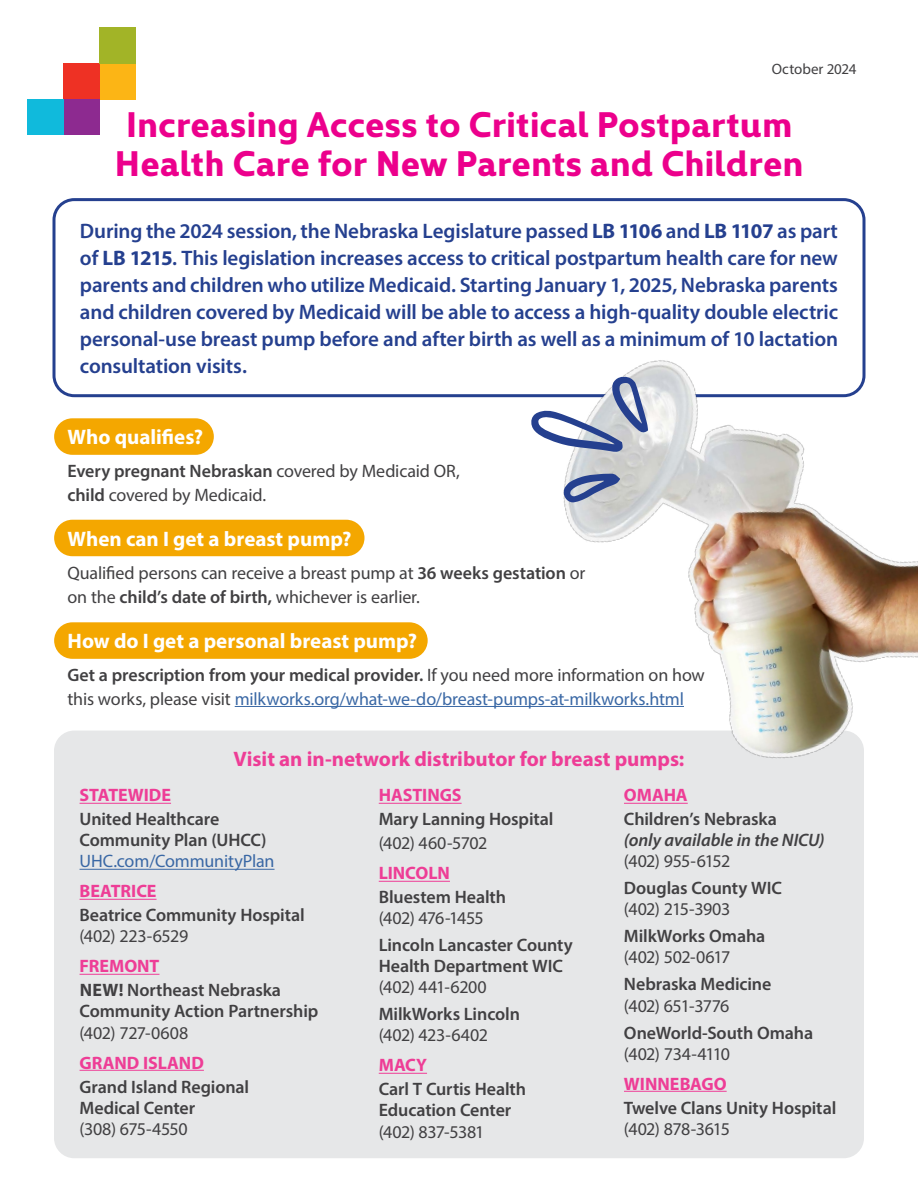
<style>
.page{position:relative;width:918px;height:1188px;background:#fff}
.page>*{position:absolute;margin:0;border:0;box-sizing:border-box;transform-origin:0 0}
.t1{font:700 36px/39px "Kyrial Display Pro";letter-spacing:-.005em;color:#ec008c;text-align:center}
.t2{font:600 21px/27px "Myriad Pro";letter-spacing:-.01em;color:#25408f;text-align:justify}
.t3{font:700 21px "Myriad Pro";color:#fff}
.t4{font:700 21px "Myriad Pro";color:#ee3d96}
.t5{font:600 18px/21px "Myriad Pro";letter-spacing:-.005em;color:#414042}
.t6{font:18px/24px "Myriad Pro";letter-spacing:-.015em;color:#414042}
.t7{font:18px/24px "Myriad Pro";letter-spacing:-.01em;color:#3a68a5}
.t8{font:18px "Myriad Pro";letter-spacing:-.035em;color:#414042}
.t9{font:700 18px "Myriad Pro";color:#ee3d96}
.t10{font:italic 600 18px "Myriad Pro";letter-spacing:-.005em;color:#414042}
.t11{font:18px "Myriad Pro";letter-spacing:-.04em;color:#414042}
.t12{font:15px "Myriad Pro";color:#414042}
.s1{font-weight:700}
.s2{font-weight:600}
.s3{font-weight:600;color:#414042}
.s4{color:#414042}
.s5{font-weight:700;color:#ee3d96}
</style>
<div class="page">
<div style="left:54px;top:731px;width:810px;height:427px;background:#e6e7e8;border-radius:20px"></div>
<div style="left:54px;top:418px;width:160px;height:37px;background:#f4a700;border-radius:18px"></div>
<div style="left:54px;top:520px;width:311px;height:36px;background:#f4a700;border-radius:18px"></div>
<div style="left:54px;top:622px;width:374px;height:37px;background:#f4a700;border-radius:18px"></div>
<div style="left:99px;top:63px;width:36px;height:36px;background:#fcb515"></div>
<div style="left:63px;top:63px;width:36px;height:36px;background:#ee3124"></div>
<div style="left:63px;top:99px;width:36px;height:36px;background:#8d2a90"></div>
<div style="left:27px;top:99px;width:36px;height:36px;background:#10badc"></div>
<div style="left:99px;top:27px;width:36px;height:36px;background:#a2b427"></div>
<div style="left:52px;top:198px;width:814px;height:199px;border:3px solid #25408f;border-radius:20px"></div>
<hr style="left:80px;top:803px;width:91px;height:1px;background:#ee3d96">
<hr style="left:80px;top:869px;width:195px;height:1px;background:#3a68a5">
<hr style="left:80px;top:899px;width:77px;height:1px;background:#ee3d96">
<hr style="left:80px;top:974px;width:79px;height:1px;background:#ee3d96">
<hr style="left:80px;top:1070px;width:124px;height:1px;background:#ee3d96">
<hr style="left:379px;top:803px;width:83px;height:1px;background:#ee3d96">
<hr style="left:379px;top:881px;width:71px;height:1px;background:#ee3d96">
<hr style="left:379px;top:1073px;width:48px;height:1px;background:#ee3d96">
<hr style="left:624px;top:1091px;width:103px;height:1px;background:#ee3d96">
<hr style="left:235px;top:706px;width:449px;height:1px;background:#3a68a5">
<img style="left:506px;top:249px;width:412px;height:555px">
<svg style="left:531px;top:376px;width:117px;height:76px"></svg>
<svg style="left:562px;top:474px;width:58px;height:29px;background:#8693b6"></svg>
<p class="t12" style="left:772px;top:60px;width:86px">October 2024</p>
<h1 class="t1" style="left:115px;top:102px;width:691px">Increasing Access to Critical Postpartum<br>Health Care for New Parents and Children</h1>
<p class="t2" style="left:80px;top:217px;width:760px">During the 2024 session, the Nebraska Legislature passed <span class="s1">LB 1106</span> and <span class="s1">LB 1107</span> as part of <span class="s1">LB 1215</span>. This legislation increases access to critical postpartum health care for new parents and children who utilize Medicaid. Starting January 1, 2025, Nebraska parents and children covered by Medicaid will be able to access a high-quality double electric personal-use breast pump before and after birth as well as a minimum of 10 lactation consultation visits.</p>
<p class="t3" style="left:68px;top:423px;width:137px">Who qualifies?</p>
<p class="t6" style="left:68px;top:458px;width:394px"><span class="s2">Every pregnant Nebraskan</span> covered by Medicaid OR, <span class="s2">child</span> covered by Medicaid.</p>
<p class="t3" style="left:68px;top:525px;width:285px">When can I get a breast pump?</p>
<p class="t6" style="left:68px;top:560px;width:519px">Qualified persons can receive a breast pump at <span class="s2">36 weeks gestation</span> or on the <span class="s2">child’s date of birth,</span> whichever is earlier.</p>
<p class="t3" style="left:68px;top:627px;width:351px">How do I get a personal breast pump?</p>
<p class="t7" style="left:68px;top:662px;width:639px"><span class="s3">Get a prescription from your medical provider.</span> <span class="s4">If you need more information on how this works, please visit</span> milkworks.org/what-we-do/breast-pumps-at-milkworks.html</p>
<p class="t4" style="left:234px;top:745px;width:452px">Visit an in-network distributor for breast pumps:</p>
<p class="t9" style="left:80px;top:784px;width:93px">STATEWIDE</p>
<p class="t5" style="left:80px;top:808px;width:188px">United Healthcare<br>Community Plan (UHCC)</p>
<p class="t7" style="left:80px;top:849px;width:196px">UHC.com/CommunityPlan</p>
<p class="t9" style="left:80px;top:880px;width:79px">BEATRICE</p>
<p class="t5" style="left:80px;top:904px;width:227px">Beatrice Community Hospital</p>
<p class="t6" style="left:80px;top:924px;width:110px">(402) 223-6529</p>
<p class="t5" style="left:80px;top:954px;width:203px;line-height:24px"><span class="s5">FREMONT<br></span><span class="s1">NEW!</span> Northeast Nebraska</p>
<p class="t5" style="left:80px;top:1001px;width:240px">Community Action Partnership</p>
<p class="t6" style="left:80px;top:1020px;width:110px">(402) 727-0608</p>
<p class="t9" style="left:80px;top:1051px;width:126px">GRAND ISLAND</p>
<p class="t5" style="left:80px;top:1076px;width:171px">Grand Island Regional<br>Medical Center</p>
<p class="t6" style="left:80px;top:1116px;width:110px">(308) 675-4550</p>
<p class="t9" style="left:379px;top:784px;width:84px">HASTINGS</p>
<p class="t5" style="left:379px;top:808px;width:176px">Mary Lanning Hospital</p>
<p class="t8" style="left:379px;top:832px;width:110px">(402) 460-5702</p>
<p class="t9" style="left:379px;top:862px;width:73px">LINCOLN</p>
<p class="t5" style="left:379px;top:886px;width:129px">Bluestem Health</p>
<p class="t11" style="left:379px;top:907px;width:106px">(402) 476-1455</p>
<p class="t5" style="left:379px;top:934px;width:196px">Lincoln Lancaster County<br>Health Department WIC</p>
<p class="t6" style="left:379px;top:975px;width:110px">(402) 441-6200</p>
<p class="t5" style="left:379px;top:1003px;width:143px">MilkWorks Lincoln</p>
<p class="t6" style="left:379px;top:1023px;width:111px">(402) 423-6402</p>
<p class="t9" style="left:379px;top:1054px;width:50px">MACY</p>
<p class="t5" style="left:379px;top:1078px;width:149px">Carl T Curtis Health<br>Education Center</p>
<p class="t8" style="left:379px;top:1120px;width:107px">(402) 837-5381</p>
<p class="t9" style="left:624px;top:784px;width:65px">OMAHA</p>
<p class="t5" style="left:624px;top:808px;width:154px">Children’s Nebraska</p>
<p class="t10" style="left:624px;top:829px;width:202px">(only available in the NICU)</p>
<p class="t8" style="left:624px;top:850px;width:108px">(402) 955-6152</p>
<p class="t5" style="left:624px;top:877px;width:160px">Douglas County WIC</p>
<p class="t6" style="left:624px;top:897px;width:108px">(402) 215-3903</p>
<p class="t5" style="left:624px;top:925px;width:143px">MilkWorks Omaha</p>
<p class="t8" style="left:624px;top:946px;width:108px">(402) 502-0617</p>
<p class="t5" style="left:624px;top:974px;width:149px">Nebraska Medicine</p>
<p class="t8" style="left:624px;top:994px;width:107px">(402) 651-3776</p>
<p class="t5" style="left:624px;top:1022px;width:191px">OneWorld-South Omaha</p>
<p class="t8" style="left:624px;top:1042px;width:108px">(402) 734-4110</p>
<p class="t9" style="left:624px;top:1072px;width:104px">WINNEBAGO</p>
<p class="t5" style="left:624px;top:1097px;width:214px">Twelve Clans Unity Hospital</p>
<p class="t6" style="left:624px;top:1116px;width:107px">(402) 878-3615</p>
</div>
